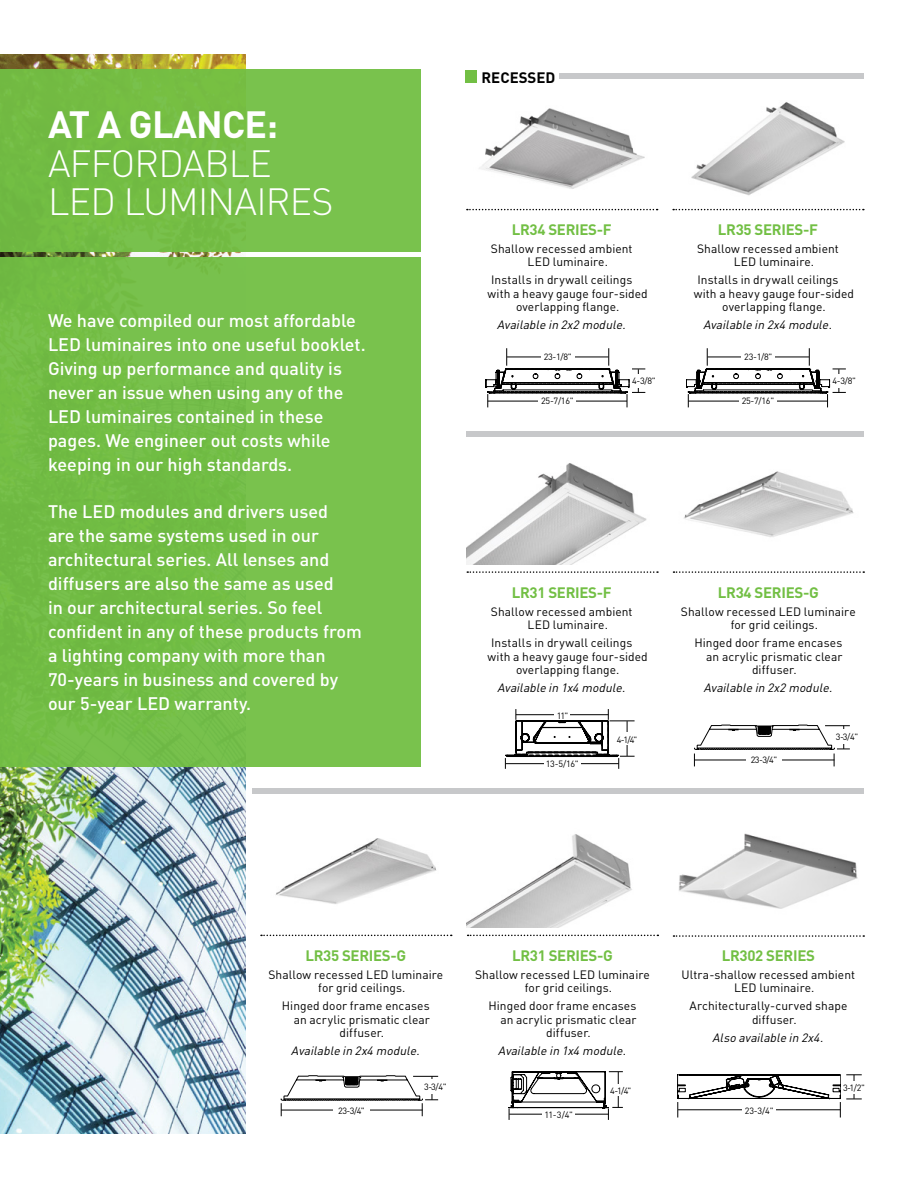
<style>
.page{position:relative;width:918px;height:1188px;background:#fff}
.page>*{position:absolute;margin:0;border:0;box-sizing:border-box;transform-origin:0 0}
.t1{font:300 37.5px/38.4px "DIN";letter-spacing:-.02em;color:#fff}
.t2{font:700 37.5px "DIN";letter-spacing:-.02em;color:#fff}
.t3{font:500 18px/24px "DIN";color:#fff}
.t4{font:700 15px "DIN";letter-spacing:-.02em;color:#72bf44}
.t5{font:700 15px "DIN";color:#000}
.t6{font:12px/13.5px "DIN";letter-spacing:.005em;color:#000}
.t7{font:italic 12px "DIN";letter-spacing:.005em;color:#000}
.t8{font:9px "DIN";letter-spacing:-.03em;color:#000}
.t9{font:7.5px "DIN";color:#000}
</style>
<div class="page">
<img style="left:479px;top:108px;width:166px;height:81px">
<img style="left:275px;top:838px;width:162px;height:66px">
<img style="left:691px;top:102px;width:154px;height:94px">
<img style="left:467px;top:834px;width:165px;height:94px">
<img style="left:684px;top:471px;width:170px;height:66px">
<img style="left:679px;top:833px;width:179px;height:76px">
<img style="left:466px;top:463px;width:181px;height:101px">
<svg style="left:467px;top:209px;width:191px;height:1px"></svg>
<svg style="left:261px;top:935px;width:191px;height:1px"></svg>
<svg style="left:673px;top:209px;width:191px;height:1px"></svg>
<svg style="left:468px;top:935px;width:190px;height:1px"></svg>
<svg style="left:674px;top:571px;width:190px;height:2px"></svg>
<svg style="left:674px;top:935px;width:190px;height:2px"></svg>
<svg style="left:467px;top:571px;width:191px;height:2px"></svg>
<div style="left:465px;top:70px;width:12px;height:13px;background:#72bf44"></div>
<div style="left:560px;top:73px;width:304px;height:6px;background:#c7c8ca"></div>
<div style="left:467px;top:431px;width:397px;height:6px;background:#c7c8ca"></div>
<div style="left:253px;top:788px;width:611px;height:6px;background:#c7c8ca"></div>
<img style="left:0;top:54px;width:245px;height:1080px">
<div style="left:0;top:258px;width:422px;height:509px;background:#78c14c"></div>
<div style="left:0;top:70px;width:422px;height:182px;background:#72bf44"></div>
<svg style="left:486px;top:348px;width:159px;height:59px"></svg>
<div style="left:632px;top:374px;width:24px;height:13px;background:#fff"></div>
<div style="left:539px;top:397px;width:37px;height:7px;background:#fff"></div>
<div style="left:541px;top:352px;width:33px;height:8px;background:#fff"></div>
<svg style="left:686px;top:348px;width:160px;height:59px"></svg>
<div style="left:833px;top:374px;width:23px;height:13px;background:#fff"></div>
<div style="left:739px;top:397px;width:38px;height:7px;background:#fff"></div>
<div style="left:742px;top:352px;width:33px;height:8px;background:#fff"></div>
<svg style="left:505px;top:709px;width:130px;height:60px"></svg>
<hr style="left:627px;top:721px;width:1px;height:35px;background:#000">
<div style="left:617px;top:733px;width:21px;height:12px;background:#fff"></div>
<div style="left:544px;top:760px;width:37px;height:7px;background:#fff"></div>
<div style="left:555px;top:711px;width:15px;height:8px;background:#fff"></div>
<svg style="left:694px;top:725px;width:156px;height:41px"></svg>
<div style="left:834px;top:729px;width:26px;height:14px;background:#fff"></div>
<div style="left:746px;top:756px;width:36px;height:7px;background:#fff"></div>
<svg style="left:281px;top:1076px;width:157px;height:40px"></svg>
<div style="left:423px;top:1080px;width:25px;height:14px;background:#fff"></div>
<div style="left:333px;top:1107px;width:37px;height:7px;background:#fff"></div>
<svg style="left:509px;top:1071px;width:114px;height:49px"></svg>
<hr style="left:509px;top:1114px;width:99px;height:1px;background:#000">
<hr style="left:618px;top:1072px;width:1px;height:35px;background:#000">
<div style="left:609px;top:1084px;width:24px;height:12px;background:#fff"></div>
<div style="left:543px;top:1111px;width:32px;height:7px;background:#fff"></div>
<svg style="left:677px;top:1074px;width:185px;height:44px"></svg>
<div style="left:743px;top:1107px;width:33px;height:7px;background:#fff"></div>
<div style="left:843px;top:1081px;width:22px;height:12px;background:#fff"></div>
<h1 class="t2" style="left:48px;top:100px;width:232px">AT A GLANCE:</h1>
<h1 class="t1" style="left:48px;top:143px;width:287px">AFFORDABLE<br>LED LUMINAIRES</h1>
<p class="t3" style="left:48px;top:308px;width:319px">We have compiled our most affordable LED luminaires into one useful booklet.<br>Giving up performance and quality is never an issue when using any of the LED luminaires contained in these pages. We engineer out costs while keeping in our high standards.</p>
<p class="t3" style="left:48px;top:499px;width:315px">The LED modules and drivers used<br>are the same systems used in our architectural series. All lenses and diffusers are also the same as used<br>in our architectural series. So feel confident in any of these products from a lighting company with more than 70-years in business and covered by our 5-year LED warranty.</p>
<p class="t5" style="left:482px;top:67px;width:75px">RECESSED</p>
<p class="t4" style="left:512px;top:220px;width:102px">LR34 SERIES-F</p>
<p class="t6" style="left:528px;top:242px;width:107px;text-indent:-37px">Shallow recessed ambient<br>LED luminaire.</p>
<p class="t6" style="left:491px;top:273px;width:143px">Installs in drywall ceilings</p>
<p class="t6" style="left:488px;top:287px;width:162px">with a heavy gauge four-sided</p>
<p class="t6" style="left:516px;top:300px;width:105px">overlapping flange.</p>
<p class="t7" style="left:498px;top:317px;width:129px">Available in 2x2 module.</p>
<p class="t4" style="left:718px;top:220px;width:102px">LR35 SERIES-F</p>
<p class="t6" style="left:734px;top:242px;width:107px;text-indent:-37px">Shallow recessed ambient<br>LED luminaire.</p>
<p class="t6" style="left:697px;top:273px;width:143px">Installs in drywall ceilings</p>
<p class="t6" style="left:694px;top:287px;width:162px">with a heavy gauge four-sided</p>
<p class="t6" style="left:722px;top:300px;width:105px">overlapping flange.</p>
<p class="t7" style="left:704px;top:317px;width:129px">Available in 2x4 module.</p>
<p class="t8" style="left:544px;top:351px;width:30px">23-1/8"</p>
<p class="t8" style="left:744px;top:351px;width:30px">23-1/8"</p>
<p class="t8" style="left:632px;top:375px;width:25px">4-3/8"</p>
<p class="t8" style="left:833px;top:375px;width:25px">4-3/8"</p>
<p class="t8" style="left:541px;top:395px;width:34px">25-7/16"</p>
<p class="t8" style="left:742px;top:395px;width:34px">25-7/16"</p>
<p class="t4" style="left:512px;top:583px;width:102px">LR31 SERIES-F</p>
<p class="t6" style="left:528px;top:605px;width:107px;text-indent:-37px">Shallow recessed ambient<br>LED luminaire.</p>
<p class="t6" style="left:491px;top:636px;width:143px">Installs in drywall ceilings</p>
<p class="t6" style="left:488px;top:650px;width:162px">with a heavy gauge four-sided</p>
<p class="t6" style="left:516px;top:663px;width:105px">overlapping flange.</p>
<p class="t7" style="left:498px;top:681px;width:129px">Available in 1x4 module.</p>
<p class="t4" style="left:718px;top:583px;width:102px">LR34 SERIES-G</p>
<p class="t6" style="left:731px;top:605px;width:127px;text-indent:-50px">Shallow recessed LED luminaire for grid ceilings.</p>
<p class="t6" style="left:694px;top:636px;width:149px">Hinged door frame encases</p>
<p class="t6" style="left:706px;top:650px;width:138px">an acrylic prismatic clear</p>
<p class="t6" style="left:752px;top:663px;width:46px">diffuser.</p>
<p class="t7" style="left:704px;top:681px;width:129px">Available in 2x2 module.</p>
<p class="t8" style="left:557px;top:710px;width:13px">11"</p>
<p class="t8" style="left:617px;top:734px;width:22px">4-1/4"</p>
<p class="t9" style="left:619px;top:734px;width:19px">4-1/4"</p>
<p class="t8" style="left:836px;top:731px;width:24px">3-3/4"</p>
<p class="t8" style="left:546px;top:758px;width:34px">13-5/16"</p>
<p class="t8" style="left:751px;top:754px;width:28px">23-3/4"</p>
<p class="t4" style="left:305px;top:945px;width:102px">LR35 SERIES-G</p>
<p class="t6" style="left:318px;top:967px;width:127px;text-indent:-50px">Shallow recessed LED luminaire for grid ceilings.</p>
<p class="t6" style="left:282px;top:999px;width:149px">Hinged door frame encases</p>
<p class="t6" style="left:294px;top:1012px;width:138px">an acrylic prismatic clear</p>
<p class="t6" style="left:340px;top:1026px;width:46px">diffuser.</p>
<p class="t7" style="left:292px;top:1043px;width:129px">Available in 2x4 module.</p>
<p class="t4" style="left:512px;top:945px;width:102px">LR31 SERIES-G</p>
<p class="t6" style="left:525px;top:967px;width:127px;text-indent:-50px">Shallow recessed LED luminaire for grid ceilings.</p>
<p class="t6" style="left:489px;top:999px;width:149px">Hinged door frame encases</p>
<p class="t6" style="left:500px;top:1012px;width:138px">an acrylic prismatic clear</p>
<p class="t6" style="left:546px;top:1026px;width:46px">diffuser.</p>
<p class="t7" style="left:499px;top:1043px;width:129px">Available in 1x4 module.</p>
<p class="t4" style="left:722px;top:945px;width:95px">LR302 SERIES</p>
<p class="t6" style="left:734px;top:967px;width:122px;text-indent:-53px">Ultra-shallow recessed ambient<br>LED luminaire.</p>
<p class="t6" style="left:752px;top:999px;width:97px;text-indent:-63px">Architecturally-curved shape diffuser.</p>
<p class="t7" style="left:713px;top:1030px;width:112px">Also available in 2x4.</p>
<p class="t8" style="left:424px;top:1082px;width:24px">3-3/4"</p>
<p class="t8" style="left:610px;top:1085px;width:23px">4-1/4"</p>
<p class="t8" style="left:843px;top:1082px;width:23px">3-1/2"</p>
<p class="t8" style="left:338px;top:1105px;width:28px">23-3/4"</p>
<p class="t8" style="left:544px;top:1109px;width:30px">11-3/4"</p>
<p class="t8" style="left:745px;top:1105px;width:30px">23-3/4"</p>
</div>
